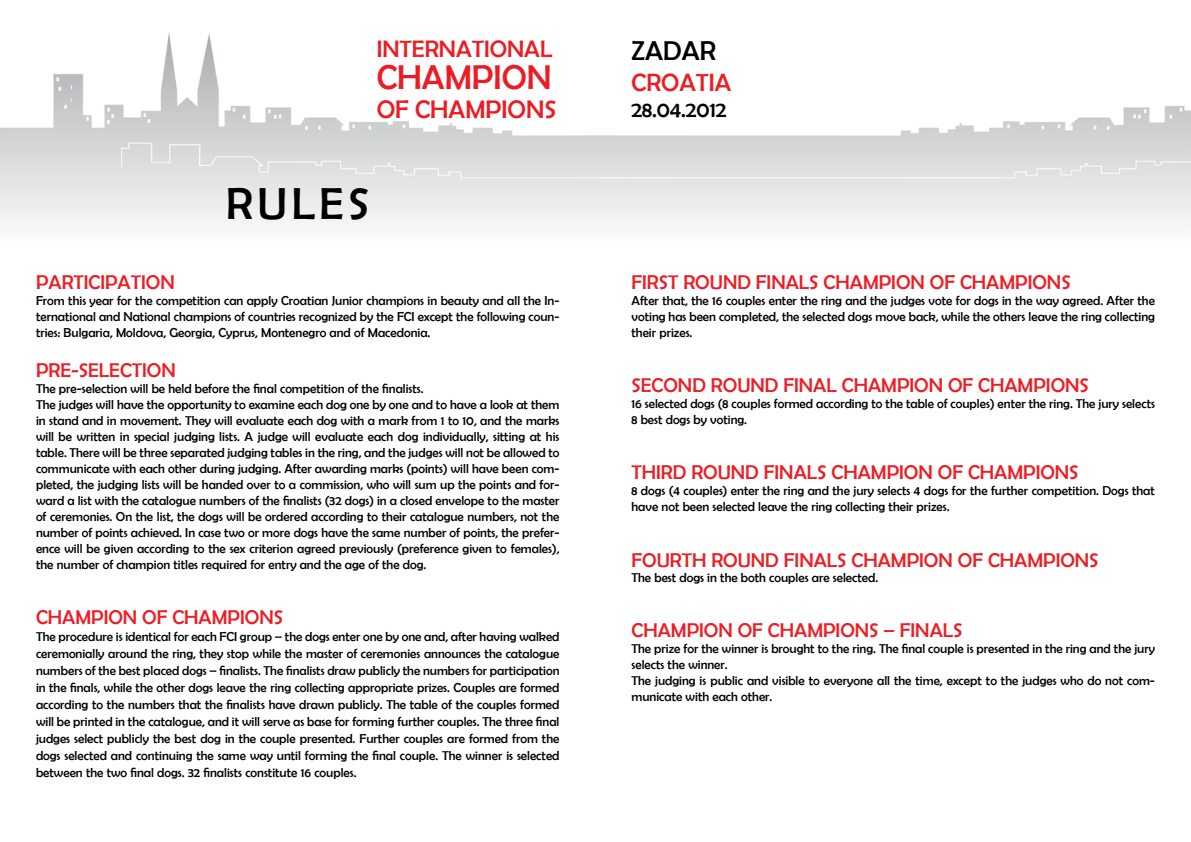
<style>
.page{position:relative;width:1191px;height:842px;background:#fff}
.page>*{position:absolute;margin:0;border:0;box-sizing:border-box;transform-origin:0 0}
.t1{font:45px "Berlin Sans FB";letter-spacing:.1em;color:#000}
.t2{font:34.5px "Berlin Sans FB";color:#ec1c24}
.t3{font:27.3px "Berlin Sans FB";color:#000}
.t4{font:25.5px "Berlin Sans FB";color:#ec1c24}
.t5{font:25px "Berlin Sans FB";color:#ed1d24}
.t6{font:23.9px "Berlin Sans FB";color:#ec1c24}
.t7{font:22px "Berlin Sans FB";color:#000}
.t8{font:20px "Berlin Sans FB";color:#ed1d24}
.t9{font:13px/16px "Berlin Sans FB";color:#000}
</style>
<div class="page">
<img style="left:0;top:33px;width:1191px;height:194px">
<h3 class="t6" style="left:377px;top:36px;width:177px">INTERNATIONAL</h3>
<h2 class="t2" style="left:377px;top:58px;width:176px">CHAMPION</h2>
<h3 class="t4" style="left:377px;top:95px;width:181px">OF CHAMPIONS</h3>
<h1 class="t1" style="left:226px;top:179px;width:144px">RULES</h1>
<h3 class="t8" style="left:36px;top:271px;width:140px">PARTICIPATION</h3>
<p class="t9" style="left:36px;top:292px;width:525px;text-align:justify">From this year for the competition can apply Croatian Junior champions in beauty and all the In&shy;ternational and National champions of countries recognized by the FCI except the following coun&shy;tries: Bulgaria, Moldova, Georgia, Cyprus, Montenegro and of Macedonia.</p>
<h3 class="t8" style="left:36px;top:359px;width:141px">PRE-SELECTION</h3>
<p class="t9" style="left:36px;top:380px;width:525px">The pre-selection will be held before the final competition of the finalists.<br>The judges will have the opportunity to examine each dog one by one and to have a look at them in stand and in movement. They will evaluate each dog with a mark from 1 to 10, and the marks will be written in special judging lists. A judge will evaluate each dog individually, sitting at his table. There will be three separated judging tables in the ring, and the judges will not be allowed to communicate with each other during judging. After awarding marks (points) will have been com&shy;pleted, the judging lists will be handed over to a commission, who will sum up the points and for&shy;ward a list with the catalogue numbers of the finalists (32 dogs) in a closed envelope to the master of ceremonies. On the list, the dogs will be ordered according to their catalogue numbers, not the number of points achieved. In case two or more dogs have the same number of points, the prefer&shy;ence will be given according to the sex criterion agreed previously (preference given to females), the number of champion titles required for entry and the age of the dog.</p>
<h3 class="t8" style="left:36px;top:606px;width:248px">CHAMPION OF CHAMPIONS</h3>
<p class="t9" style="left:36px;top:628px;width:525px;line-height:17px;text-align:justify">The procedure is identical for each FCI group – the dogs enter one by one and, after having walked ceremonially around the ring, they stop while the master of ceremonies announces the catalogue numbers of the best placed dogs – finalists. The finalists draw publicly the numbers for participation in the finals, while the other dogs leave the ring collecting appropriate prizes. Couples are formed according to the numbers that the finalists have drawn publicly. The table of the couples formed will be printed in the catalogue, and it will serve as base for forming further couples. The three final judges select publicly the best dog in the couple presented. Further couples are formed from the dogs selected and continuing the same way until forming the final couple. The winner is selected between the two final dogs. 32 finalists constitute 16 couples.</p>
<h3 class="t3" style="left:631px;top:36px;width:86px">ZADAR</h3>
<h3 class="t5" style="left:631px;top:68px;width:101px">CROATIA</h3>
<h3 class="t7" style="left:631px;top:97px;width:96px">28.04.2012</h3>
<h3 class="t8" style="left:631px;top:271px;width:441px">FIRST ROUND FINALS CHAMPION OF CHAMPIONS</h3>
<p class="t9" style="left:631px;top:292px;width:525px;text-align:justify">After that, the 16 couples enter the ring and the judges vote for dogs in the way agreed. After the voting has been completed, the selected dogs move back, while the others leave the ring collecting their prizes.</p>
<h3 class="t8" style="left:631px;top:374px;width:459px">SECOND ROUND FINAL CHAMPION OF CHAMPIONS</h3>
<p class="t9" style="left:631px;top:396px;width:525px">16 selected dogs (8 couples formed according to the table of couples) enter the ring. The jury selects<br>8 best dogs by voting.</p>
<h3 class="t8" style="left:631px;top:461px;width:448px">THIRD ROUND FINALS CHAMPION OF CHAMPIONS</h3>
<p class="t9" style="left:631px;top:483px;width:525px">8 dogs (4 couples) enter the ring and the jury selects 4 dogs for the further competition. Dogs that have not been selected leave the ring collecting their prizes.</p>
<h3 class="t8" style="left:631px;top:549px;width:468px">FOURTH ROUND FINALS CHAMPION OF CHAMPIONS</h3>
<p class="t9" style="left:631px;top:570px;width:248px">The best dogs in the both couples are selected.</p>
<h3 class="t8" style="left:631px;top:619px;width:332px">CHAMPION OF CHAMPIONS – FINALS</h3>
<p class="t9" style="left:631px;top:641px;width:525px">The prize for the winner is brought to the ring. The final couple is presented in the ring and the jury selects the winner.<br>The judging is public and visible to everyone all the time, except to the judges who do not com&shy;municate with each other.</p>
</div>
